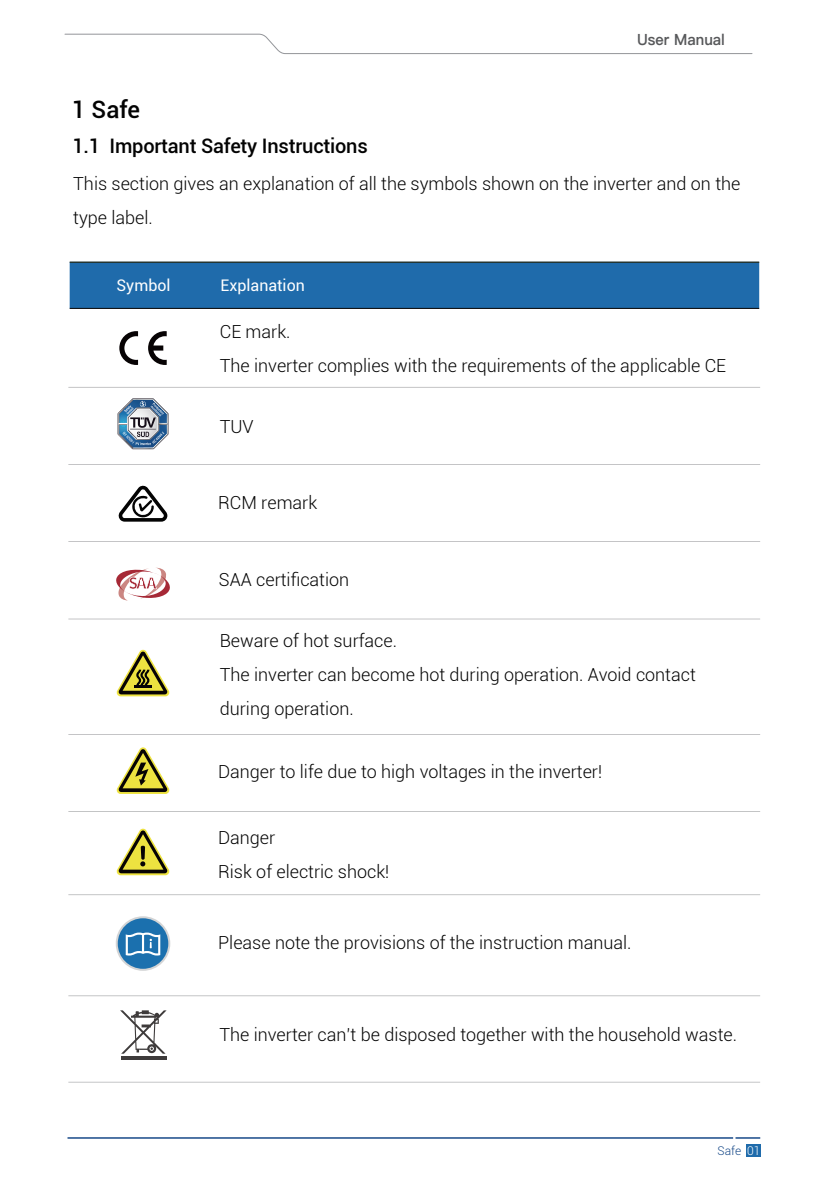
<style>
.page{position:relative;width:817px;height:1191px;background:#fff}
.page>*{position:absolute;margin:0;border:0;box-sizing:border-box;transform-origin:0 0}
.t1{font:500 24px "Roboto";color:#030303}
.t2{font:500 20px "Roboto";letter-spacing:-.01em;color:#030303}
.t3{font:300 18px/34px "Roboto";color:#030303}
.t4{font:16px "Roboto";color:#fff}
.t5{font:600 15.4px "Ping Fang SC";color:#57585a;scale:.94 1}
.t6{font:300 12px "Roboto";color:#184a89}
.s1{color:#fff}
</style>
<div class="page">
<div style="left:70px;top:263px;width:689px;height:45px;background:#1f6bab"></div>
<svg style="left:68px;top:387px;width:692px;height:1px"></svg>
<svg style="left:68px;top:464px;width:692px;height:1px"></svg>
<svg style="left:68px;top:541px;width:692px;height:1px"></svg>
<svg style="left:68px;top:619px;width:692px;height:1px"></svg>
<svg style="left:68px;top:734px;width:692px;height:1px"></svg>
<svg style="left:68px;top:811px;width:692px;height:1px"></svg>
<svg style="left:68px;top:894px;width:692px;height:1px"></svg>
<svg style="left:68px;top:995px;width:692px;height:1px"></svg>
<svg style="left:68px;top:1081px;width:692px;height:1px"></svg>
<hr style="left:70px;top:308px;width:689px;height:1px;background:#030303">
<hr style="left:70px;top:261px;width:689px;height:2px;background:#243632">
<svg style="left:148px;top:331px;width:19px;height:34px"></svg>
<svg style="left:119px;top:331px;width:19px;height:34px"></svg>
<svg style="left:118px;top:398px;width:50px;height:51px"></svg>
<svg style="left:118px;top:485px;width:49px;height:36px"></svg>
<svg style="left:116px;top:567px;width:54px;height:33px"></svg>
<svg style="left:116px;top:649px;width:54px;height:47px"></svg>
<svg style="left:116px;top:747px;width:54px;height:47px"></svg>
<svg style="left:116px;top:828px;width:54px;height:47px"></svg>
<svg style="left:116px;top:916px;width:54px;height:54px"></svg>
<svg style="left:120px;top:1010px;width:46px;height:43px"></svg>
<svg style="left:121px;top:1056px;width:45px;height:3px"></svg>
<hr style="left:67px;top:1137px;width:666px;height:1px;background:#184a89">
<svg style="left:735px;top:1137px;width:25px;height:1px"></svg>
<div style="left:745px;top:1144px;width:15px;height:13px;background:#1f6bab"></div>
<svg style="left:64px;top:33px;width:688px;height:21px"></svg>
<h1 class="t1" style="left:72px;top:92px;width:70px">1 Safe</h1>
<p class="t5" style="left:637px;top:30px;width:95px">User Manual</p>
<p class="t2" style="left:72px;top:132px;width:297px">1.1 Important Safety Instructions</p>
<p class="t3" style="left:73px;top:166px;width:668px">This section gives an explanation of all the symbols shown on the inverter and on the type label.</p>
<p class="t4" style="left:116px;top:274px;width:56px">Symbol</p>
<p class="t4" style="left:220px;top:274px;width:86px">Explanation</p>
<p class="t3" style="left:220px;top:314px;width:508px">CE mark.<br>The inverter complies with the requirements of the applicable CE</p>
<p class="t3" style="left:220px;top:408px;width:35px">TUV</p>
<p class="t3" style="left:218px;top:485px;width:101px">RCM remark</p>
<p class="t3" style="left:219px;top:562px;width:132px">SAA certification</p>
<p class="t3" style="left:220px;top:622px;width:477px">Beware of hot surface.<br>The inverter can become hot during operation. Avoid contact during operation.</p>
<p class="t3" style="left:218px;top:754px;width:385px">Danger to life due to high voltages in the inverter!</p>
<p class="t3" style="left:218px;top:819px;width:172px">Danger<br>Risk of electric shock!</p>
<p class="t3" style="left:218px;top:924px;width:415px">Please note the provisions of the instruction manual.</p>
<p class="t3" style="left:219px;top:1017px;width:519px">The inverter can’t be disposed together with the household waste.</p>
<p class="t6" style="left:717px;top:1142px;width:45px">Safe <span class="s1">01</span></p>
</div>
